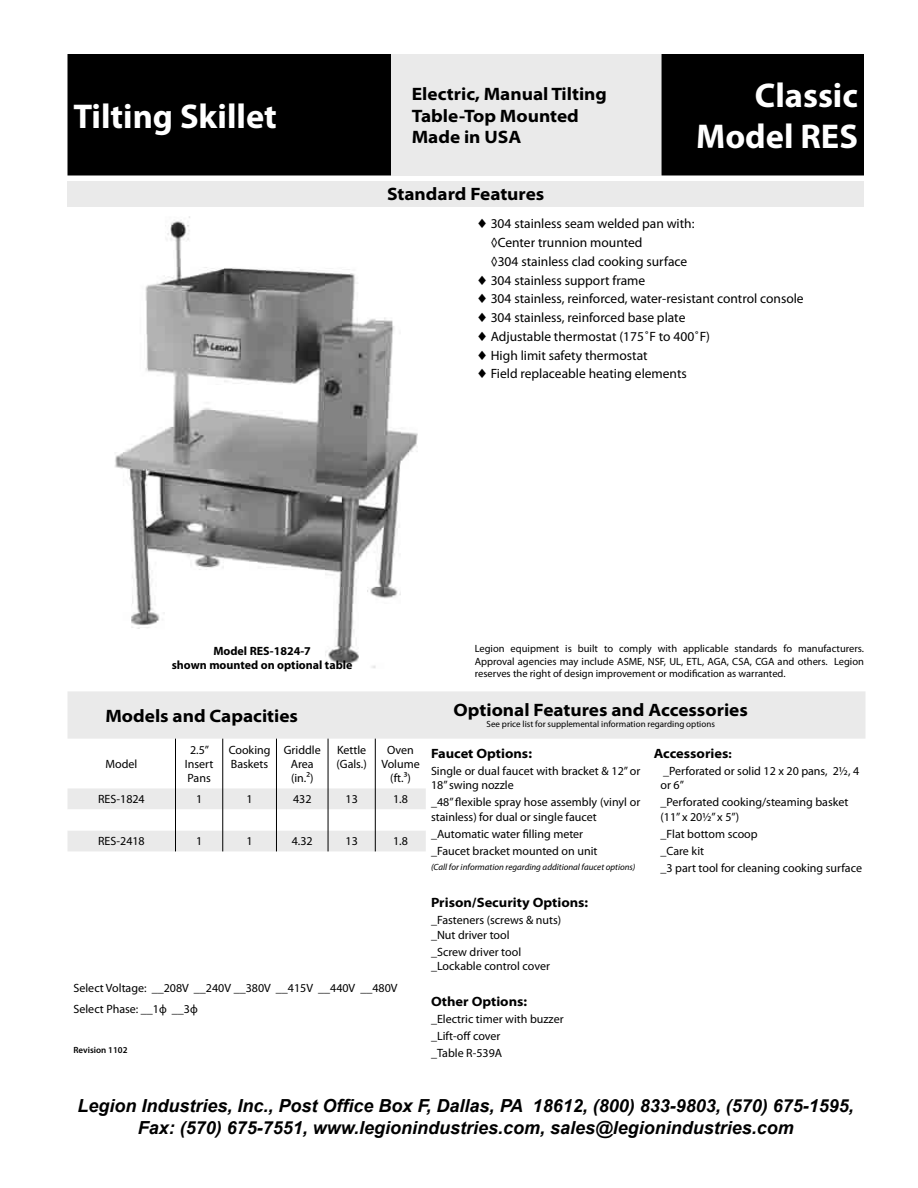
<style>
.page{position:relative;width:918px;height:1188px;background:#fff}
.page>*{position:absolute;margin:0;border:0;box-sizing:border-box;transform-origin:0 0}
.t1{font:700 34.5px/41.4px "Myriad Pro";color:#fff;text-align:right}
.t2{font:italic 700 18px/21.6px "Arial";color:#000;text-align:center}
.t3{font:700 semi-expanded 18px/21.6px "Myriad Pro";color:#000}
.t4{font:13.5px "Myriad Pro";color:#000}
.t5{font:700 semi-expanded 13.5px "Myriad Pro";color:#000}
.t6{font:12px/14.4px "Myriad Pro";color:#000}
.t7{font:700 12px/14.4px "Myriad Pro";color:#000;text-align:center}
.t8{font:10.5px/12.6px "Myriad Pro";color:#000;text-align:justify}
.t9{font:9px "Myriad Pro";color:#000}
.t10{font:italic 9px "Myriad Pro";color:#000}
.t11{font:600 9px "Myriad Pro";color:#000}
.s1{font-size:12px}
</style>
<div class="page">
<img style="left:115px;top:216px;width:303px;height:452px">
<div style="left:68px;top:54px;width:796px;height:122px;background:#000"></div>
<div style="left:392px;top:54px;width:270px;height:122px;background:#eaeaea"></div>
<div style="left:68px;top:181px;width:796px;height:25px;background:#eaeaea"></div>
<div style="left:68px;top:691px;width:798px;height:48px;background:#eaeaea"></div>
<hr style="left:175px;top:739px;width:1px;height:49px;background:#000">
<hr style="left:222px;top:739px;width:1px;height:49px;background:#000">
<hr style="left:276px;top:739px;width:1px;height:49px;background:#000">
<hr style="left:328px;top:739px;width:1px;height:49px;background:#000">
<hr style="left:375px;top:739px;width:1px;height:49px;background:#000">
<svg style="left:68px;top:788px;width:358px;height:63px"></svg>
<h1 class="t1" style="left:74px;top:96px;width:205px">Tilting Skillet</h1>
<h2 class="t3" style="left:412px;top:83px;width:197px">Electric, Manual Tilting<br>Table-Top Mounted<br>Made in USA</h2>
<h1 class="t1" style="left:696px;top:75px;width:163px">Classic<br>Model RES</h1>
<h2 class="t3" style="left:387px;top:184px;width:159px">Standard Features</h2>
<p class="t4" style="left:477px;top:216px;width:219px">♦ 304 stainless seam welded pan with:</p>
<p class="t4" style="left:491px;top:235px;width:153px">◊Center trunnion mounted</p>
<p class="t4" style="left:491px;top:254px;width:198px">◊304 stainless clad cooking surface</p>
<p class="t4" style="left:477px;top:273px;width:170px">♦ 304 stainless support frame</p>
<p class="t4" style="left:477px;top:291px;width:328px">♦ 304 stainless, reinforced, water-resistant control console</p>
<p class="t4" style="left:477px;top:310px;width:210px">♦ 304 stainless, reinforced base plate</p>
<p class="t4" style="left:477px;top:329px;width:234px">♦ Adjustable thermostat (175˚F to 400˚F)</p>
<p class="t4" style="left:477px;top:348px;width:172px">♦ High limit safety thermostat</p>
<p class="t4" style="left:477px;top:366px;width:211px">♦ Field replaceable heating elements</p>
<p class="t7" style="left:172px;top:644px;width:182px">Model RES-1824-7<br>shown mounted on optional table</p>
<p class="t8" style="left:475px;top:642px;width:391px">Legion equipment is built to comply with applicable standards fo manufacturers.<br>Approval agencies may include ASME, NSF, UL, ETL, AGA, CSA, CGA and others. Legion reserves the right of design improvement or modification as warranted.</p>
<h2 class="t3" style="left:105px;top:705px;width:194px">Models and Capacities</h2>
<h2 class="t3" style="left:454px;top:700px;width:296px">Optional Features and Accessories</h2>
<p class="t9" style="left:487px;top:719px;width:230px">See price list for supplemental information regarding options</p>
<p class="t6" style="left:106px;top:757px;width:33px">Model</p>
<p class="t6" style="left:185px;top:743px;width:30px;text-align:center">2.5”<br>Insert<br>Pans</p>
<p class="t6" style="left:229px;top:743px;width:43px">Cooking<br>Baskets</p>
<p class="t6" style="left:284px;top:743px;width:38px;text-align:center">Griddle<br>Area (in.²)</p>
<p class="t6" style="left:337px;top:743px;width:32px">Kettle (Gals.)</p>
<p class="t6" style="left:381px;top:743px;width:40px;text-align:center">Oven<br>Volume (ft.³)</p>
<p class="t6" style="left:98px;top:792px;width:48px">RES-1824</p>
<p class="t6" style="left:196px;top:792px;width:8px">1</p>
<p class="t6" style="left:247px;top:792px;width:8px">1</p>
<p class="t6" style="left:293px;top:792px;width:20px">432</p>
<p class="t6" style="left:346px;top:792px;width:14px">13</p>
<p class="t6" style="left:393px;top:792px;width:16px">1.8</p>
<p class="t6" style="left:98px;top:834px;width:48px">RES-2418</p>
<p class="t6" style="left:196px;top:834px;width:8px">1</p>
<p class="t6" style="left:247px;top:834px;width:8px">1</p>
<p class="t6" style="left:292px;top:834px;width:22px">4.32</p>
<p class="t6" style="left:346px;top:834px;width:14px">13</p>
<p class="t6" style="left:393px;top:834px;width:16px">1.8</p>
<p class="t6" style="left:74px;top:978px;width:326px;line-height:21px">Select Voltage: __208V __240V __380V __415V __440V __480V<br>Select Phase: __1ф __3ф</p>
<p class="t11" style="left:74px;top:1045px;width:56px">Revision 1102</p>
<p class="t5" style="left:431px;top:745px;width:102px">Faucet Options:</p>
<p class="t5" style="left:654px;top:745px;width:79px">Accessories<span class="s1">:</span></p>
<p class="t6" style="left:431px;top:764px;width:211px">Single or dual faucet with bracket &amp; 12” or<br>18” swing nozzle</p>
<p class="t6" style="left:661px;top:764px;width:200px">_Perforated or solid 12 x 20 pans, 21⁄2, 4 or 6”</p>
<p class="t6" style="left:431px;top:795px;width:211px">_48” flexible spray hose assembly (vinyl or stainless) for dual or single faucet</p>
<p class="t6" style="left:661px;top:795px;width:189px">_Perforated cooking/steaming basket (11” x 201⁄2” x 5”)</p>
<p class="t6" style="left:431px;top:827px;width:154px">_Automatic water filling meter</p>
<p class="t6" style="left:661px;top:827px;width:99px">_Flat bottom scoop</p>
<p class="t6" style="left:431px;top:844px;width:168px">_Faucet bracket mounted on unit</p>
<p class="t6" style="left:661px;top:844px;width:45px">_Care kit</p>
<p class="t10" style="left:431px;top:862px;width:206px">(Call for information regarding additional faucet options)</p>
<p class="t6" style="left:661px;top:861px;width:203px">_3 part tool for cleaning cooking surface</p>
<p class="t5" style="left:431px;top:895px;width:159px">Prison/Security Options:</p>
<p class="t6" style="left:431px;top:913px;width:132px">_Fasteners (screws &amp; nuts) _Nut driver tool</p>
<p class="t6" style="left:431px;top:945px;width:120px">_Screw driver tool _Lockable control cover</p>
<p class="t5" style="left:431px;top:993px;width:98px">Other Options:</p>
<p class="t6" style="left:431px;top:1010px;width:134px;line-height:17.1px">_Electric timer with buzzer _Lift-off cover<br>_Table R-539A</p>
<h2 class="t2" style="left:78px;top:1095px;width:778px">Legion Industries, Inc., Post Office Box F, Dallas, PA 18612, (800) 833-9803, (570) 675-1595,<br>Fax: (570) 675-7551, www.legionindustries.com, sales@legionindustries.com</h2>
</div>
